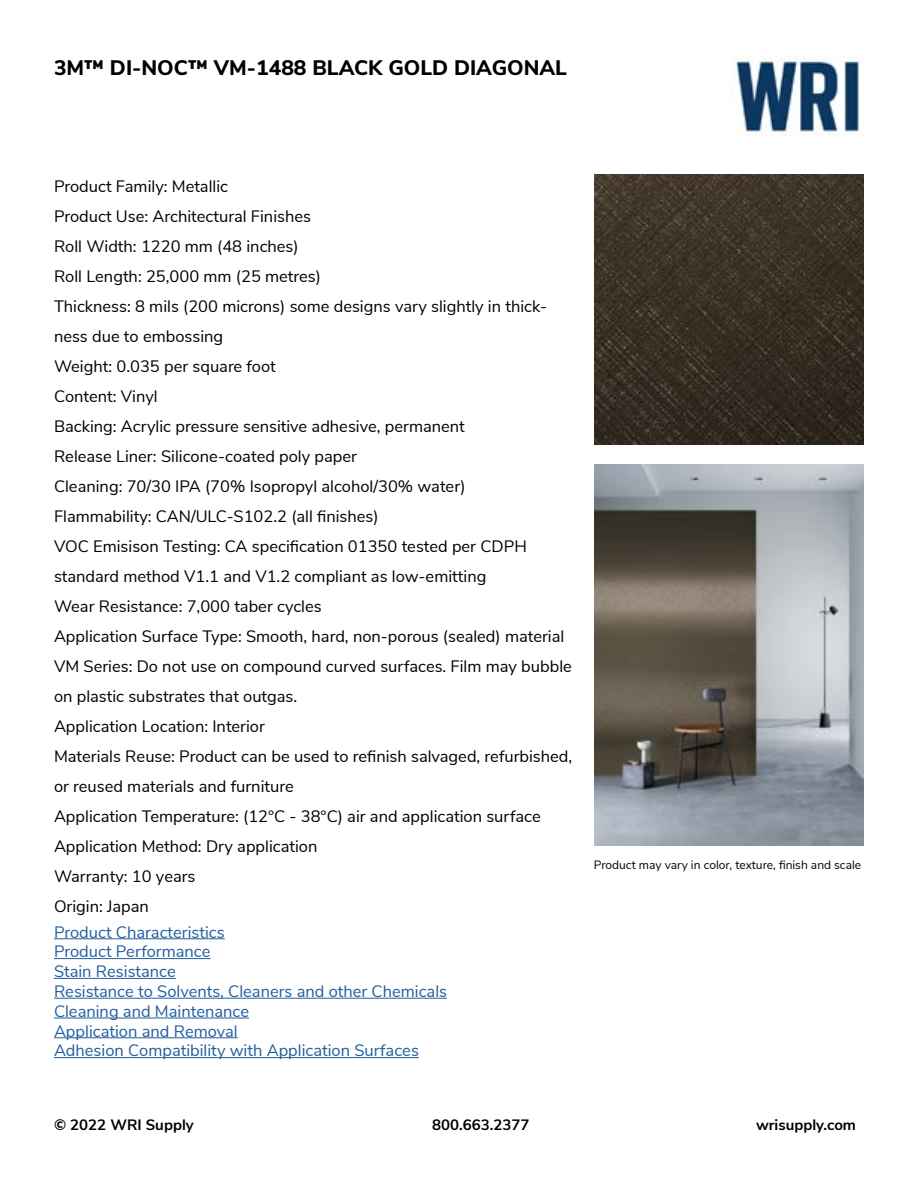
<style>
.page{position:relative;width:918px;height:1188px;background:#fff}
.page>*{position:absolute;margin:0;border:0;box-sizing:border-box;transform-origin:0 0}
.t1{font:800 21px "Nunito Sans";color:#000}
.t2{font:16.5px/30px "Nunito Sans";color:#000}
.t3{font:16.5px/19.8px "Nunito Sans";color:#215e9e}
.t4{font:700 15px "Nunito Sans";color:#000}
.t5{font:12px "Nunito Sans";color:#000}
</style>
<div class="page">
<hr style="left:54px;top:938px;width:171px;height:1px;background:#215e9e">
<hr style="left:54px;top:958px;width:157px;height:1px;background:#215e9e">
<hr style="left:54px;top:978px;width:122px;height:1px;background:#215e9e">
<hr style="left:54px;top:998px;width:393px;height:1px;background:#215e9e">
<hr style="left:54px;top:1018px;width:195px;height:1px;background:#215e9e">
<hr style="left:54px;top:1037px;width:184px;height:1px;background:#215e9e">
<hr style="left:54px;top:1057px;width:365px;height:1px;background:#215e9e">
<img style="left:594px;top:175px;width:270px;height:270px">
<img style="left:594px;top:464px;width:270px;height:382px">
<img style="left:730px;top:56px;width:130px;height:81px">
<p class="t1" style="left:54px;top:53px;width:515px">3M™ DI-NOC™ VM-1488 BLACK GOLD DIAGONAL</p>
<p class="t2" style="left:54px;top:170px;width:520px">Product Family: Metallic<br>Product Use: Architectural Finishes<br>Roll Width: 1220 mm (48 inches)<br>Roll Length: 25,000 mm (25 metres)<br>Thickness: 8 mils (200 microns) some designs vary slightly in thick&shy;ness due to embossing<br>Weight: 0.035 per square foot<br>Content: Vinyl<br>Backing: Acrylic pressure sensitive adhesive, permanent<br>Release Liner: Silicone-coated poly paper<br>Cleaning: 70/30 IPA (70% Isopropyl alcohol/30% water)<br>Flammability: CAN/ULC-S102.2 (all finishes)<br>VOC Emisison Testing: CA specification 01350 tested per CDPH standard method V1.1 and V1.2 compliant as low-emitting<br>Wear Resistance: 7,000 taber cycles<br>Application Surface Type: Smooth, hard, non-porous (sealed) material VM Series: Do not use on compound curved surfaces. Film may bubble on plastic substrates that outgas.<br>Application Location: Interior<br>Materials Reuse: Product can be used to refinish salvaged, refurbished, or reused materials and furniture<br>Application Temperature: (12°C - 38°C) air and application surface Application Method: Dry application<br>Warranty: 10 years<br>Origin: Japan</p>
<p class="t3" style="left:54px;top:921px;width:395px">Product Characteristics<br>Product Performance<br>Stain Resistance<br>Resistance to Solvents, Cleaners and other Chemicals<br>Cleaning and Maintenance<br>Application and Removal<br>Adhesion Compatibility with Application Surfaces</p>
<p class="t5" style="left:594px;top:856px;width:269px">Product may vary in color, texture, finish and scale</p>
<p class="t4" style="left:54px;top:1114px;width:141px">© 2022 WRI Supply</p>
<p class="t4" style="left:432px;top:1114px;width:99px">800.663.2377</p>
<p class="t4" style="left:756px;top:1114px;width:102px">wrisupply.com</p>
</div>
